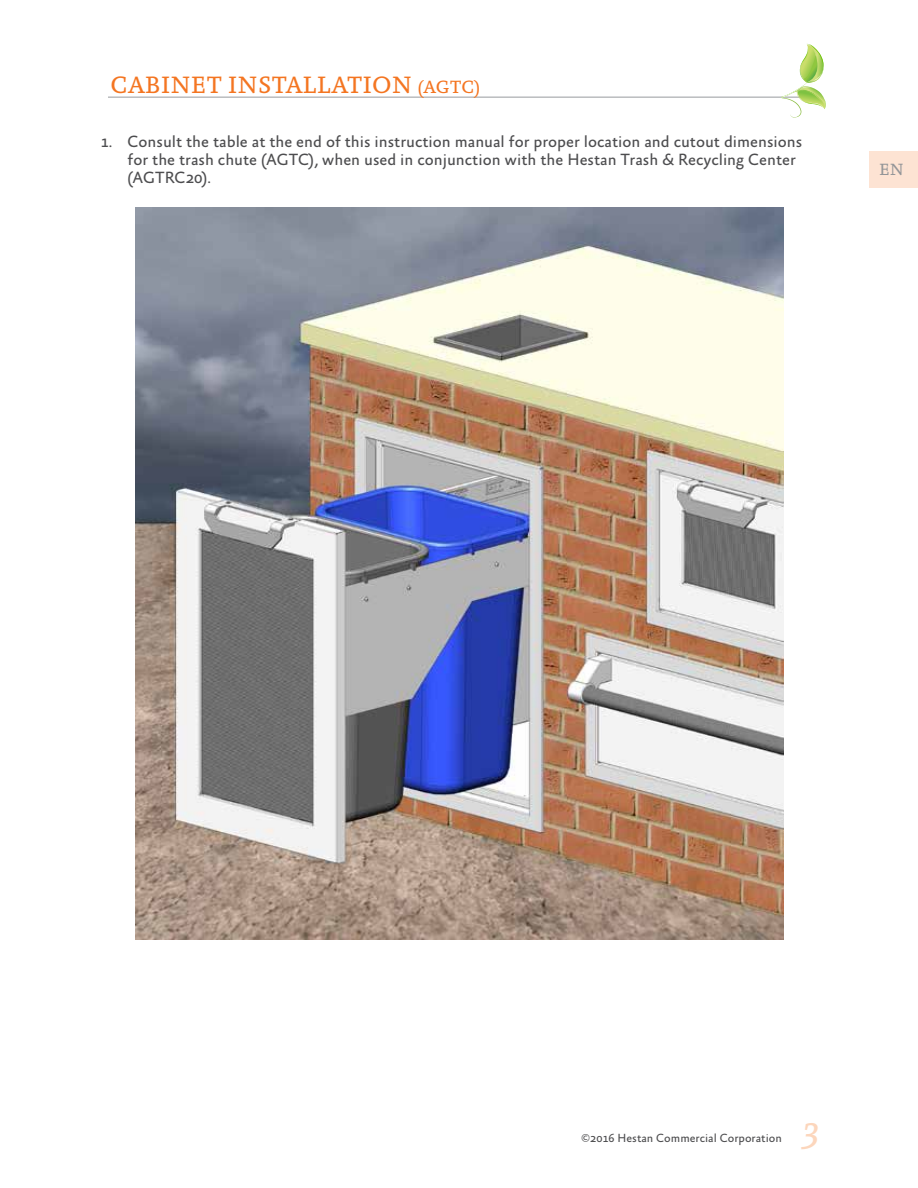
<style>
.page{position:relative;width:918px;height:1188px;background:#fff}
.page>*{position:absolute;margin:0;border:0;box-sizing:border-box;transform-origin:0 0}
.t1{font:italic 37.5px "Absara";color:#fcd6bc}
.t2{font:24px "Absara";color:#f47521}
.t3{font:16.5px/18px "Absara Sans";color:#4d4d4f}
.t4{font:16.5px "Absara";color:#939598}
.t5{font:12px "Absara Sans";color:#4d4d4f}
.s1{font-size:18px}
</style>
<div class="page">
<hr style="left:108px;top:96px;width:705px;height:2px;background:#babcbe">
<svg style="left:776px;top:44px;width:50px;height:74px"></svg>
<div style="left:870px;top:151px;width:48px;height:36px;background:#fde3d3"></div>
<img style="left:135px;top:207px;width:648px;height:733px">
<h2 class="t2" style="left:111px;top:71px;width:371px">CABINET INSTALLATION <span class="s1">(AGTC)</span></h2>
<p class="t3" style="left:128px;top:133px;width:676px;text-indent:-27px">1. Consult the table at the end of this instruction manual for proper location and cutout dimensions for the trash chute (AGTC), when used in conjunction with the Hestan Trash &amp; Recycling Center (AGTRC20).</p>
<p class="t4" style="left:879px;top:160px;width:26px">EN</p>
<p class="t5" style="left:581px;top:1132px;width:202px">©2016 Hestan Commercial Corporation</p>
<h1 class="t1" style="left:800px;top:1107px;width:28px">3</h1>
</div>
